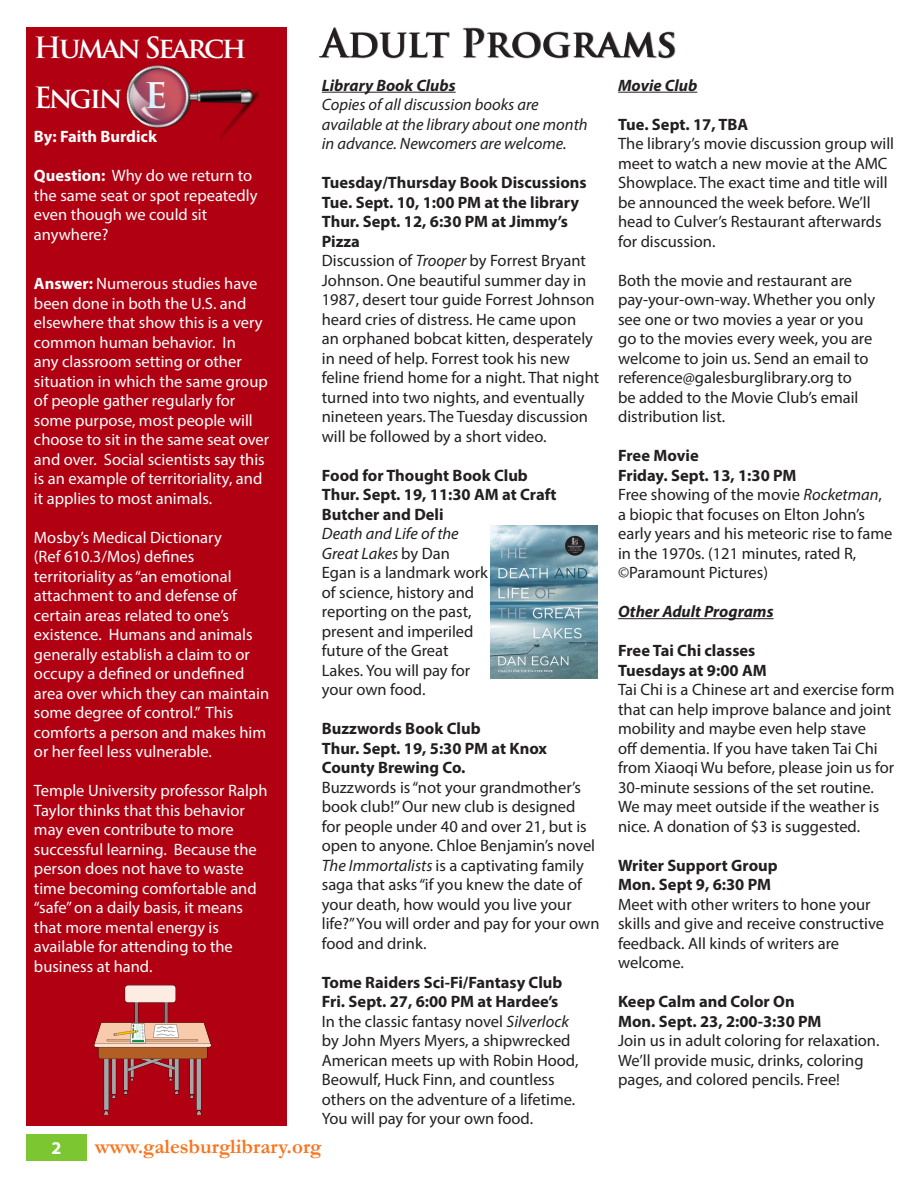
<style>
.page{position:relative;width:918px;height:1188px;background:#fff}
.page>*{position:absolute;margin:0;border:0;box-sizing:border-box;transform-origin:0 0}
.Head_2_reverse{font:700 28.5px "Trajan Pro";letter-spacing:-.09em;color:#fff}
.t1{font:700 21px "Garamond";color:#fb731c}
.t2{font:700 18px "Myriad Pro";color:#fff}
.Body{font:16.5px/19.5px "Myriad Pro";color:#231f20}
.Body-2{font:16.5px/19.5px "Myriad Pro";color:#fff}
.Body-3{font:700 16.5px/19.5px "Myriad Pro";color:#231f20}
.Body-4{font:italic 16.5px/19.5px "Myriad Pro";color:#231f20}
.Body-5{font:italic 700 16.5px "Myriad Pro";color:#231f20}
.Body-6{font:700 16.5px "Myriad Pro";color:#fff}
.s1{font-size:40.5px}
.s2{font-weight:700}
.s3{font-style:italic}
.s4{font-style:normal}
</style>
<div class="page">
<div style="left:26px;top:1134px;width:61px;height:27px;background:#7cc731"></div>
<div style="left:26px;top:27px;width:261px;height:1099px;background:#b10011"></div>
<hr style="left:322px;top:92px;width:134px;height:1px;background:#231f20">
<hr style="left:618px;top:92px;width:79px;height:1px;background:#231f20">
<hr style="left:618px;top:618px;width:156px;height:1px;background:#231f20">
<svg style="left:319px;top:27px;width:356px;height:31px"></svg>
<svg style="left:319px;top:28px;width:354px;height:29px"></svg>
<img style="left:126px;top:65px;width:134px;height:73px">
<img style="left:491px;top:525px;width:106px;height:153px">
<img style="left:95px;top:985px;width:115px;height:129px">
<p class="Head_2_reverse" style="left:34px;top:30px;width:214px">Human Search</p>
<p class="Head_2_reverse" style="left:34px;top:79px;width:135px">Engin <span class="s1">e</span></p>
<p class="Body-6" style="left:34px;top:126px;width:125px">By: Faith Burdick</p>
<p class="Body-2" style="left:34px;top:166px;width:225px"><span class="s2">Question:</span> Why do we return to the same seat or spot repeatedly even though we could sit anywhere?</p>
<p class="Body-2" style="left:34px;top:274px;width:237px"><span class="s2">Answer:</span> Numerous studies have been done in both the U.S. and elsewhere that show this is a very common human behavior. In<br>any classroom setting or other situation in which the same group of people gather regularly for some purpose, most people will choose to sit in the same seat over and over. Social scientists say this is an example of territoriality, and it applies to most animals.</p>
<p class="Body-2" style="left:34px;top:527px;width:189px">Mosby’s Medical Dictionary</p>
<p class="Body-2" style="left:34px;top:547px;width:237px">(Ref 610.3/Mos) defines territoriality as “an emotional attachment to and defense of certain areas related to one’s existence. Humans and animals generally establish a claim to or occupy a defined or undefined area over which they can maintain some degree of control.” This comforts a person and makes him or her feel less vulnerable.</p>
<p class="Body-2" style="left:34px;top:781px;width:235px">Temple University professor Ralph<br>Taylor thinks that this behavior may even contribute to more successful learning. Because the person does not have to waste time becoming comfortable and “safe” on a daily basis, it means that more mental energy is available for attending to the business at hand.</p>
<p class="Body-4" style="left:322px;top:75px;width:267px"><span class="s2">Library Book Clubs<br></span>Copies of all discussion books are available at the library about one month in advance. Newcomers are welcome.</p>
<p class="Body-3" style="left:322px;top:172px;width:266px">Tuesday/Thursday Book Discussions</p>
<p class="Body-3" style="left:322px;top:192px;width:259px">Tue. Sept. 10, 1:00 PM at the library</p>
<p class="Body-3" style="left:322px;top:211px;width:247px">Thur. Sept. 12, 6:30 PM at Jimmy’s<br>Pizza</p>
<p class="Body" style="left:322px;top:251px;width:279px">Discussion of <span class="s3">Trooper</span> by Forrest Bryant Johnson. One beautiful summer day in 1987, desert tour guide Forrest Johnson heard cries of distress. He came upon<br>an orphaned bobcat kitten, desperately in need of help. Forrest took his new feline friend home for a night. That night turned into two nights, and eventually nineteen years. The Tuesday discussion will be followed by a short video.</p>
<p class="Body-3" style="left:322px;top:465px;width:208px">Food for Thought Book Club</p>
<p class="Body-3" style="left:322px;top:484px;width:236px">Thur. Sept. 19, 11:30 AM at Craft<br>Butcher and Deli</p>
<p class="Body-4" style="left:322px;top:523px;width:138px">Death and Life of the</p>
<p class="Body-4" style="left:322px;top:543px;width:130px">Great Lakes <span class="s4">by Dan</span></p>
<p class="Body" style="left:322px;top:563px;width:168px">Egan is a landmark work</p>
<p class="Body" style="left:322px;top:582px;width:154px">of science, history and</p>
<p class="Body" style="left:322px;top:602px;width:151px">reporting on the past,</p>
<p class="Body" style="left:322px;top:621px;width:153px">present and imperiled</p>
<p class="Body" style="left:322px;top:641px;width:128px">future of the Great</p>
<p class="Body" style="left:322px;top:660px;width:150px">Lakes. You will pay for</p>
<p class="Body" style="left:322px;top:680px;width:105px">your own food.</p>
<p class="Body-3" style="left:322px;top:718px;width:160px">Buzzwords Book Club</p>
<p class="Body-3" style="left:322px;top:738px;width:227px">Thur. Sept. 19, 5:30 PM at Knox<br>County Brewing Co.</p>
<p class="Body" style="left:322px;top:777px;width:279px">Buzzwords is “not your grandmother’s book club!” Our new club is designed<br>for people under 40 and over 21, but is open to anyone. Chloe Benjamin’s novel <span class="s3">The Immortalists</span> is a captivating family saga that asks “if you knew the date of your death, how would you live your life?” You will order and pay for your own food and drink.</p>
<p class="Body-3" style="left:322px;top:972px;width:242px">Tome Raiders Sci-Fi/Fantasy Club</p>
<p class="Body-3" style="left:322px;top:991px;width:238px">Fri. Sept. 27, 6:00 PM at Hardee’s</p>
<p class="Body" style="left:322px;top:1011px;width:258px">In the classic fantasy novel <span class="s3">Silverlock </span>by John Myers Myers, a shipwrecked American meets up with Robin Hood, Beowulf, Huck Finn, and countless others on the adventure of a lifetime.<br>You will pay for your own food.</p>
<p class="t2" style="left:51px;top:1137px;width:11px">2</p>
<p class="t1" style="left:95px;top:1132px;width:228px">www.galesburglibrary.org</p>
<p class="Body-5" style="left:618px;top:74px;width:81px">Movie Club</p>
<p class="Body-3" style="left:618px;top:114px;width:132px">Tue. Sept. 17, TBA</p>
<p class="Body" style="left:618px;top:134px;width:278px">The library’s movie discussion group will meet to watch a new movie at the AMC Showplace. The exact time and title will be announced the week before. We’ll head to Culver’s Restaurant afterwards for discussion.</p>
<p class="Body" style="left:618px;top:270px;width:259px">Both the movie and restaurant are pay-your-own-way. Whether you only see one or two movies a year or you go to the movies every week, you are welcome to join us. Send an email to reference@galesburglibrary.org to<br>be added to the Movie Club’s email distribution list.</p>
<p class="Body-3" style="left:618px;top:445px;width:82px">Free Movie</p>
<p class="Body-3" style="left:618px;top:465px;width:180px">Friday. Sept. 13, 1:30 PM</p>
<p class="Body" style="left:618px;top:485px;width:276px">Free showing of the movie <span class="s3">Rocketman</span>, a biopic that focuses on Elton John’s early years and his meteoric rise to fame in the 1970s. (121 minutes, rated R, ©Paramount Pictures)</p>
<p class="Body-5" style="left:618px;top:601px;width:157px">Other Adult Programs</p>
<p class="Body-3" style="left:618px;top:640px;width:139px">Free Tai Chi classes</p>
<p class="Body-3" style="left:618px;top:660px;width:150px">Tuesdays at 9:00 AM</p>
<p class="Body" style="left:618px;top:680px;width:278px">Tai Chi is a Chinese art and exercise form that can help improve balance and joint mobility and maybe even help stave<br>off dementia. If you have taken Tai Chi from Xiaoqi Wu before, please join us for 30-minute sessions of the set routine.<br>We may meet outside if the weather is nice. A donation of $3 is suggested.</p>
<p class="Body-3" style="left:618px;top:855px;width:161px">Writer Support Group</p>
<p class="Body-3" style="left:618px;top:874px;width:155px">Mon. Sept 9, 6:30 PM</p>
<p class="Body" style="left:618px;top:894px;width:267px">Meet with other writers to hone your skills and give and receive constructive feedback. All kinds of writers are welcome.</p>
<p class="Body-3" style="left:618px;top:991px;width:178px">Keep Calm and Color On</p>
<p class="Body-3" style="left:618px;top:1011px;width:205px">Mon. Sept. 23, 2:00-3:30 PM</p>
<p class="Body" style="left:618px;top:1031px;width:263px">Join us in adult coloring for relaxation.<br>We’ll provide music, drinks, coloring pages, and colored pencils. Free!</p>
</div>
